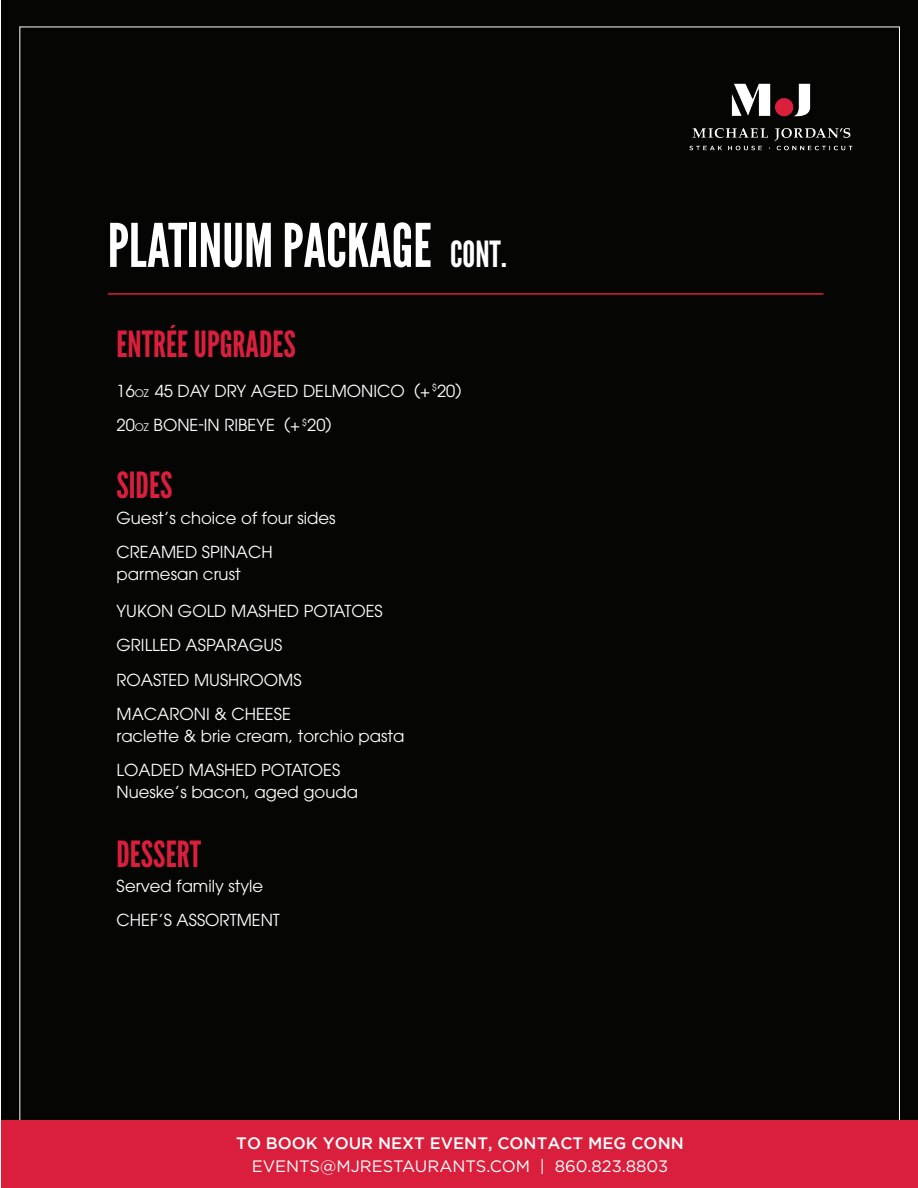
<style>
.page{position:relative;width:918px;height:1188px;background:#fff}
.page>*{position:absolute;margin:0;border:0;box-sizing:border-box;transform-origin:0 0}
.t1{font:60px "League Gothic";color:#fff}
.t2{font:36px "League Gothic";color:#da1f3d}
.t3{font:16.5px/34.2px "ITC Avant Garde Pro";color:#fff}
.t4{font:16.5px "Gotham";color:#fff}
.t5{font:500 16.5px "Gotham";color:#fff}
.s1{font-size:36px}
.s2{font-size:10.5px}
</style>
<div class="page">
<div style="left:1px;top:0;width:917px;height:1187px;background:#050504"></div>
<div style="left:1px;top:1120px;width:917px;height:68px;background:#da1f3d"></div>
<hr style="left:108px;top:293px;width:715px;height:2px;background:#da1f3d">
<img style="left:689px;top:83px;width:164px;height:68px">
<h1 class="t1" style="left:108px;top:210px;width:400px">PLATINUM PACKAGE <span class="s1">CONT.</span></h1>
<h2 class="t2" style="left:117px;top:322px;width:181px">ENTRÉE UPGRADES</h2>
<p class="t3" style="left:117px;top:374px;width:347px">16<span class="s2">OZ</span> 45 DAY DRY AGED DELMONICO (+ <sup>$</sup>20)<br>20<span class="s2">OZ</span> BONE-IN RIBEYE (+ <sup>$</sup>20)</p>
<h2 class="t2" style="left:117px;top:464px;width:57px">SIDES</h2>
<p class="t3" style="left:117px;top:500px;width:220px">Guest’s choice of four sides<br>CREAMED SPINACH</p>
<p class="t3" style="left:117px;top:557px;width:126px">parmesan crust</p>
<p class="t3" style="left:117px;top:594px;width:268px">YUKON GOLD MASHED POTATOES<br>GRILLED ASPARAGUS<br>ROASTED MUSHROOMS<br>MACARONI &amp; CHEESE</p>
<p class="t3" style="left:117px;top:719px;width:289px">raclette &amp; brie cream, torchio pasta<br>LOADED MASHED POTATOES</p>
<p class="t3" style="left:117px;top:775px;width:243px">Nueske’s bacon, aged gouda</p>
<h2 class="t2" style="left:117px;top:832px;width:86px">DESSERT</h2>
<p class="t3" style="left:117px;top:869px;width:165px">Served family style<br>CHEF’S ASSORTMENT</p>
<p class="t5" style="left:236px;top:1137px;width:449px">TO BOOK YOUR NEXT EVENT, CONTACT MEG CONN</p>
<p class="t4" style="left:252px;top:1157px;width:418px">EVENTS@MJRESTAURANTS.COM | 860.823.8803</p>
</div>
